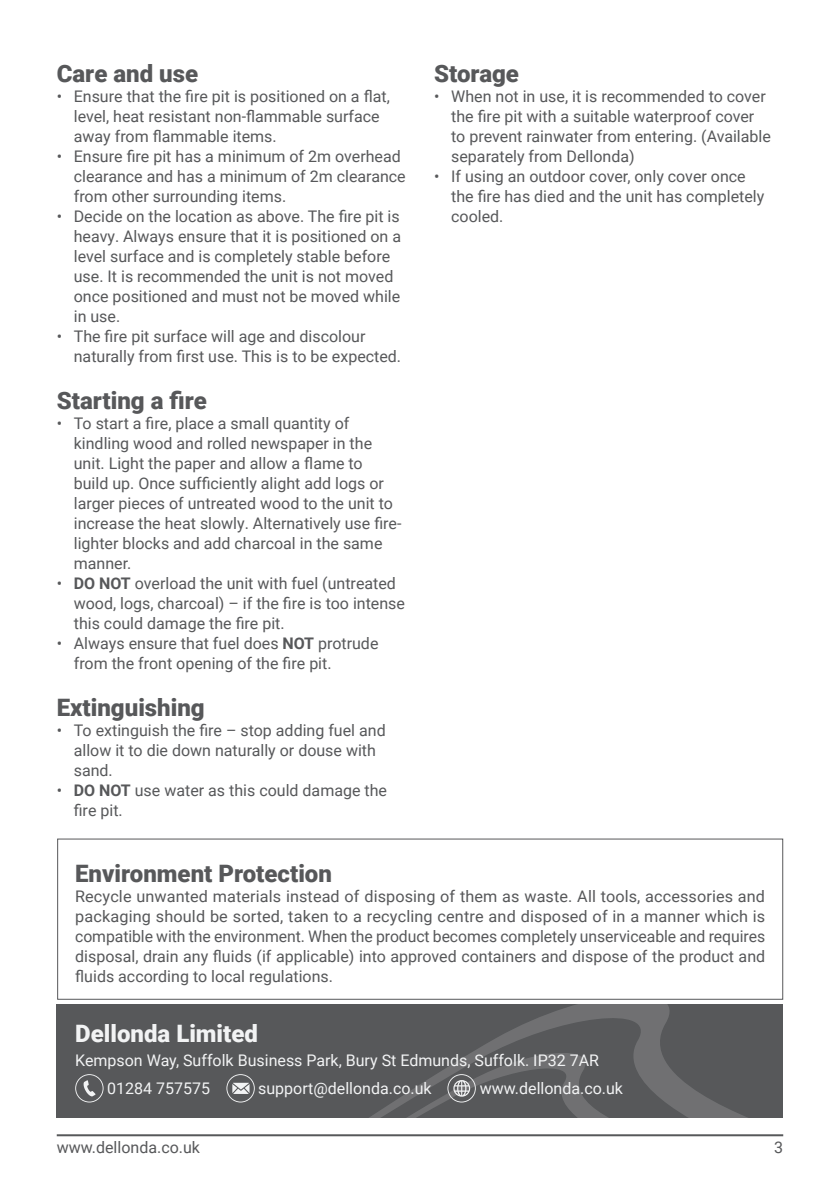
<style>
.page{position:relative;width:840px;height:1191px;background:#fff}
.page>*{position:absolute;margin:0;border:0;box-sizing:border-box;transform-origin:0 0}
.Section_Header{font:900 24px "Roboto";color:#57585a}
.t1{font:900 24px "Roboto";color:#f2f3f4}
.Copy__Justified{font:16px/20px "Roboto";color:#57585a}
.t2{font:16px/28px "Roboto";color:#f2f3f4}
.s1{font-weight:700}
</style>
<div class="page">
<div style="left:57px;top:1003px;width:725px;height:114px;background:#57585a"></div>
<svg style="left:325px;top:1003px;width:457px;height:114px"></svg>
<svg style="left:75px;top:1074px;width:28px;height:28px"></svg>
<svg style="left:226px;top:1074px;width:29px;height:28px"></svg>
<svg style="left:368px;top:1043px;width:307px;height:74px"></svg>
<hr style="left:57px;top:1134px;width:725px;height:2px;background:#57585a">
<p class="Section_Header" style="left:57px;top:56px;width:143px">Care and use</p>
<p class="Copy__Justified" style="left:74px;top:86px;width:317px;text-indent:-17px">• Ensure that the fire pit is positioned on a flat, level, heat resistant non-flammable surface away from flammable items.</p>
<p class="Copy__Justified" style="left:74px;top:146px;width:333px;text-indent:-17px">• Ensure fire pit has a minimum of 2m overhead clearance and has a minimum of 2m clearance from other surrounding items.</p>
<p class="Copy__Justified" style="left:74px;top:206px;width:328px;text-indent:-17px">• Decide on the location as above. The fire pit is heavy. Always ensure that it is positioned on a level surface and is completely stable before use. It is recommended the unit is not moved once positioned and must not be moved while in use.</p>
<p class="Copy__Justified" style="left:74px;top:326px;width:329px;text-indent:-17px">• The fire pit surface will age and discolour naturally from first use. This is to be expected.</p>
<p class="Section_Header" style="left:57px;top:384px;width:151px">Starting a fire</p>
<p class="Copy__Justified" style="left:74px;top:413px;width:329px;text-indent:-17px">• To start a fire, place a small quantity of kindling wood and rolled newspaper in the unit. Light the paper and allow a flame to<br>build up. Once sufficiently alight add logs or larger pieces of untreated wood to the unit to increase the heat slowly. Alternatively use fire&shy;lighter blocks and add charcoal in the same manner.</p>
<p class="Copy__Justified" style="left:74px;top:573px;width:332px;text-indent:-17px">• <span class="s1">DO NOT</span> overload the unit with fuel (untreated wood, logs, charcoal) – if the fire is too intense this could damage the fire pit.</p>
<p class="Copy__Justified" style="left:74px;top:633px;width:306px;text-indent:-17px">• Always ensure that fuel does <span class="s1">NOT</span> protrude from the front opening of the fire pit.</p>
<p class="Section_Header" style="left:57px;top:691px;width:149px">Extinguishing</p>
<p class="Copy__Justified" style="left:74px;top:720px;width:313px;text-indent:-17px">• To extinguish the fire – stop adding fuel and allow it to die down naturally or douse with sand.</p>
<p class="Copy__Justified" style="left:74px;top:780px;width:314px;text-indent:-17px">• <span class="s1">DO NOT</span> use water as this could damage the fire pit.</p>
<p class="Section_Header" style="left:434px;top:56px;width:86px">Storage</p>
<p class="Copy__Justified" style="left:451px;top:86px;width:321px;text-indent:-17px">• When not in use, it is recommended to cover the fire pit with a suitable waterproof cover to prevent rainwater from entering. (Available separately from Dellonda)</p>
<p class="Copy__Justified" style="left:451px;top:166px;width:314px;text-indent:-17px">• If using an outdoor cover, only cover once the fire has died and the unit has completely cooled.</p>
<p class="Section_Header" style="left:75px;top:856px;width:258px">Environment Protection</p>
<p class="Copy__Justified" style="left:75px;top:885px;width:691px;text-align:justify">Recycle unwanted materials instead of disposing of them as waste. All tools, accessories and packaging should be sorted, taken to a recycling centre and disposed of in a manner which is compatible with the environment. When the product becomes completely unserviceable and requires disposal, drain any fluids (if applicable) into approved containers and dispose of the product and fluids according to local regulations.</p>
<p class="t1" style="left:75px;top:1016px;width:184px">Dellonda Limited</p>
<p class="t2" style="left:107px;top:1045px;width:493px;text-indent:-32px">Kempson Way, Suffolk Business Park, Bury St Edmunds, Suffolk. IP32 7AR<br>01284 757575</p>
<p class="t2" style="left:258px;top:1073px;width:175px">support@dellonda.co.uk</p>
<p class="t2" style="left:479px;top:1073px;width:145px">www.dellonda.co.uk</p>
<p class="Copy__Justified" style="left:57px;top:1137px;width:145px">www.dellonda.co.uk</p>
<p class="Copy__Justified" style="left:773px;top:1137px;width:10px">3</p>
</div>
